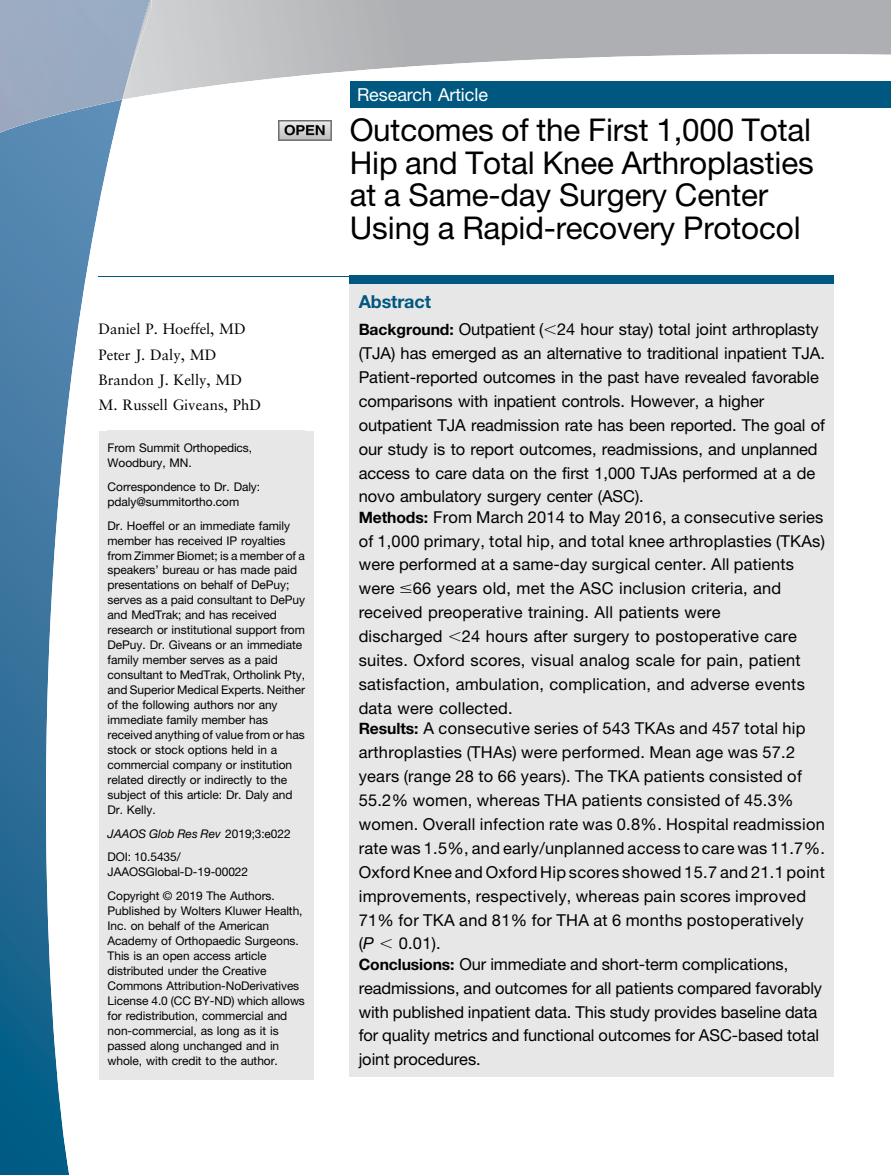
<style>
.page{position:relative;width:891px;height:1175px;background:#fff}
.page>*{position:absolute;margin:0;border:0;box-sizing:border-box;transform-origin:0 0}
.t1{font:31.35px/32.8px "Adv OT7 fe 89 a 09";color:#000}
.t2{font:18px "Adv OT7 fe 89 a 09";color:#fff}
.t3{font:18px "Adv O Td 1 f 5 cc 91.B";color:#00577f}
.t4{font:16.5px/23.9px "Adv OT7 fe 89 a 09";letter-spacing:.02em;color:#000}
.t5{font:16.5px/23.9px "Adv OT7 fe 89 a 09";color:#000}
.t6{font:15px/25.3px "Adv O Tece 49054";color:#000}
.t7{font:12px/15px "Adv OT7 fe 89 a 09";color:#000}
.t8{font:12px "Adv O Tc 4 f 305 bd.I";color:#000}
.s1{font-style:inherit}
.s2{font-family:"Adv OT7 fe 89 a 09"}
.s3{font-family:"Adv O Td 1 f 5 cc 91.B";font-size:15.75px}
.s4{font-family:"Adv PS586 B"}
.s5{font-family:"Adv PS7 DA6"}
.s6{font-family:"Adv O Tc 4 f 305 bd.I"}
</style>
<div class="page">
<svg style="left:152px;top:0;width:739px;height:95px"></svg>
<svg style="left:0;top:133px;width:122px;height:1041px"></svg>
<img style="left:151px;top:0;width:1px;height:95px">
<img style="left:0;top:0;width:122px;height:133px">
<img style="left:118px;top:0;width:33px;height:100px">
<div style="left:350px;top:281px;width:484px;height:793px;background:#e7e7e7"></div>
<div style="left:350px;top:275px;width:484px;height:9px;background:#00577f"></div>
<hr style="left:350px;top:1074px;width:484px;height:3px;background:#e7e7e7">
<div style="left:350px;top:81px;width:541px;height:27px;background:#00577f"></div>
<hr style="left:99px;top:276px;width:735px;height:1px;background:#00577f">
<div style="left:108px;top:437px;width:197px;height:627px;background:#e7e7e7"></div>
<div style="left:305px;top:431px;width:9px;height:648px;background:#e7e7e7"></div>
<div style="left:99px;top:431px;width:9px;height:648px;background:#e7e7e7"></div>
<div style="left:108px;top:1064px;width:197px;height:15px;background:#e7e7e7"></div>
<div style="left:108px;top:431px;width:197px;height:6px;background:#e7e7e7"></div>
<img style="left:278px;top:120px;width:53px;height:21px">
<p class="t6" style="left:99px;top:317px;width:164px">Daniel P. Hoeffel, MD<br>Peter J. Daly, MD<br>Brandon J. Kelly, MD<br>M. Russell Giveans, PhD</p>
<p class="t7" style="left:108px;top:441px;width:146px">From Summit Orthopedics,<br>Woodbury, MN.</p>
<p class="t7" style="left:108px;top:480px;width:154px">Correspondence to Dr. Daly: pdaly@summitortho.com</p>
<p class="t7" style="left:108px;top:519px;width:199px">Dr. Hoeffel or an immediate family member has received IP royalties from Zimmer Biomet; is a member of a speakers<span class="s1">’</span> bureau or has made paid presentations on behalf of DePuy; serves as a paid consultant to DePuy and MedTrak; and has received research or institutional support from DePuy. Dr. Giveans or an immediate family member serves as a paid consultant to MedTrak, Ortholink Pty, and Superior Medical Experts. Neither of the following authors nor any immediate family member has received anything of value from or has stock or stock options held in a commercial company or institution related directly or indirectly to the subject of this article: Dr. Daly and Dr. Kelly.</p>
<p class="t8" style="left:108px;top:829px;width:185px">JAAOS Glob Res Rev <span class="s2">2019;3:e022</span></p>
<p class="t7" style="left:108px;top:851px;width:142px">DOI: 10.5435/<br>JAAOSGlobal-D-19-00022</p>
<p class="t7" style="left:108px;top:889px;width:199px">Copyright © 2019 The Authors.<br>Published by Wolters Kluwer Health,<br>Inc. on behalf of the American<br>Academy of Orthopaedic Surgeons.<br>This is an open access article distributed under the Creative<br>Commons Attribution-NoDerivatives<br>License 4.0 (CC BY-ND) which allows for redistribution, commercial and non-commercial, as long as it is passed along unchanged and in whole, with credit to the author.</p>
<h2 class="t2" style="left:357px;top:88px;width:132px">Research Article</h2>
<h1 class="t1" style="left:350px;top:116px;width:466px">Outcomes of the First 1,000 Total<br>Hip and Total Knee Arthroplasties at a Same-day Surgery Center<br>Using a Rapid-recovery Protocol</h1>
<h2 class="t3" style="left:359px;top:295px;width:74px">Abstract</h2>
<p class="t5" style="left:359px;top:319px;width:468px"><span class="s3">Background:</span> Outpatient (<span class="s4">,</span>24 hour stay) total joint arthroplasty (TJA) has emerged as an alternative to traditional inpatient TJA.<br>Patient-reported outcomes in the past have revealed favorable comparisons with inpatient controls. However, a higher outpatient TJA readmission rate has been reported. The goal of our study is to report outcomes, readmissions, and unplanned access to care data on the first 1,000 TJAs performed at a de novo ambulatory surgery center (ASC).</p>
<p class="t4" style="left:359px;top:506px;width:468px"><span class="s3">Methods:</span> From March 2014 to May 2016, a consecutive series of 1,000 primary, total hip, and total knee arthroplasties (TKAs) were performed at a same-day surgical center. All patients were <span class="s5">#</span>66 years old, met the ASC inclusion criteria, and received preoperative training. All patients were<br>discharged <span class="s4">,</span>24 hours after surgery to postoperative care suites. Oxford scores, visual analog scale for pain, patient satisfaction, ambulation, complication, and adverse events data were collected.</p>
<p class="t4" style="left:359px;top:718px;width:468px"><span class="s3">Results:</span> A consecutive series of 543 TKAs and 457 total hip arthroplasties (THAs) were performed. Mean age was 57.2 years (range 28 to 66 years). The TKA patients consisted of 55.2% women, whereas THA patients consisted of 45.3% women. Overall infection rate was 0.8%. Hospital readmission rate was 1.5%, and early/unplanned access to care was 11.7%.<br>Oxford Knee and Oxford Hip scores showed 15.7 and 21.1 point improvements, respectively, whereas pain scores improved 71% for TKA and 81% for THA at 6 months postoperatively<br>(<span class="s6">P</span> <span class="s4">,</span> 0.01).</p>
<p class="t5" style="left:359px;top:953px;width:465px"><span class="s3">Conclusions:</span> Our immediate and short-term complications, readmissions, and outcomes for all patients compared favorably with published inpatient data. This study provides baseline data for quality metrics and functional outcomes for ASC-based total joint procedures.</p>
</div>
